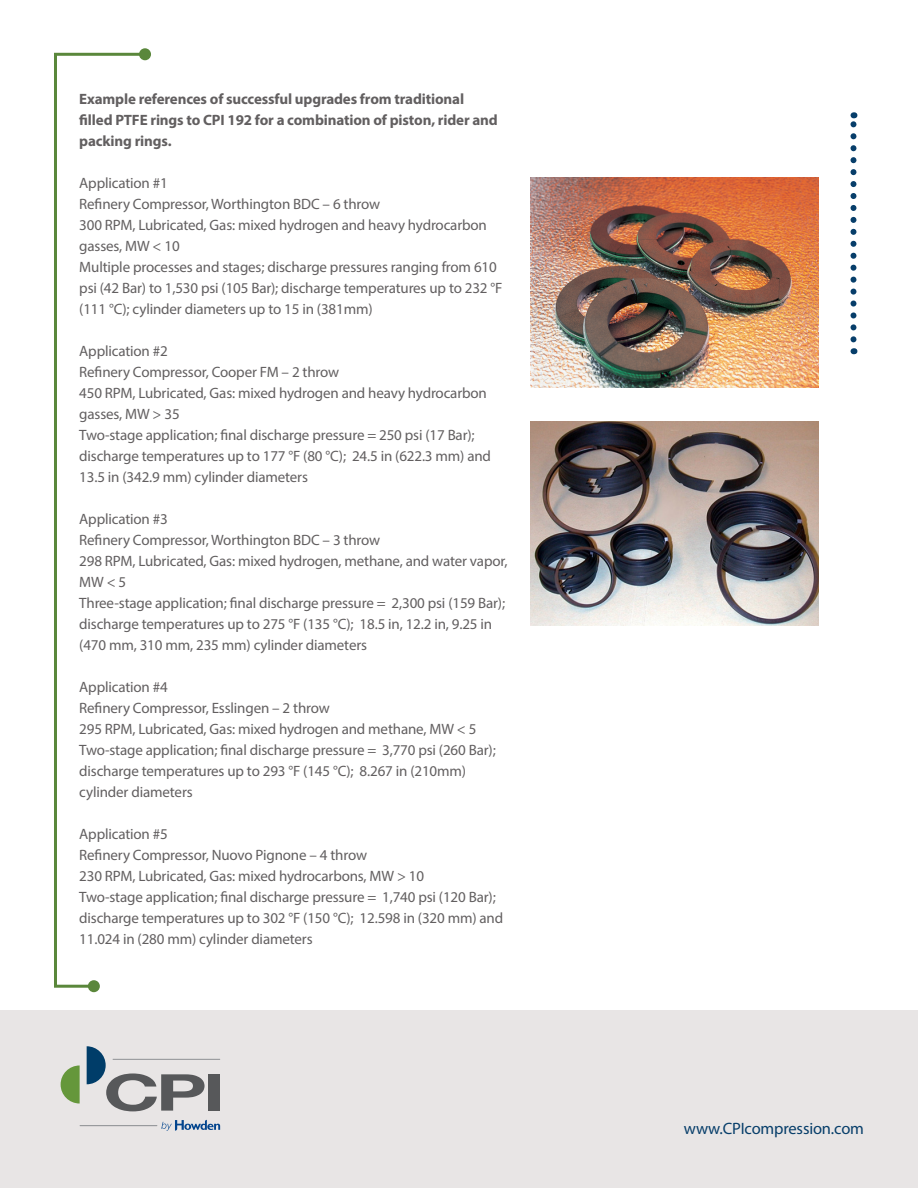
<style>
.page{position:relative;width:918px;height:1188px;background:#fff}
.page>*{position:absolute;margin:0;border:0;box-sizing:border-box;transform-origin:0 0}
.t1{font:16.5px "Myriad Pro";letter-spacing:-.01em;color:#073e6a}
.t2{font:15px/21px "Myriad Pro";letter-spacing:-.01em;color:#625f60}
.t3{font:700 15px/21px "Myriad Pro";letter-spacing:-.01em;color:#625f60}
</style>
<div class="page">
<div style="left:0;top:1010px;width:918px;height:178px;background:#e8e5e5"></div>
<svg style="left:54px;top:51px;width:94px;height:938px"></svg>
<div style="left:88px;top:980px;width:12px;height:12px;background:#5a873b;border-radius:50%"></div>
<div style="left:139px;top:48px;width:12px;height:12px;background:#5a873b;border-radius:50%"></div>
<svg style="left:850px;top:112px;width:6px;height:227px"></svg>
<hr style="left:80px;top:1125px;width:77px;height:1px;background:#939598">
<svg style="left:161px;top:1120px;width:59px;height:11px"></svg>
<hr style="left:113px;top:1059px;width:107px;height:1px;background:#939598">
<svg style="left:61px;top:1065px;width:19px;height:39px"></svg>
<svg style="left:87px;top:1046px;width:118px;height:65px"></svg>
<div style="left:208px;top:1074px;width:12px;height:37px;background:#57585a"></div>
<img style="left:530px;top:178px;width:289px;height:210px">
<img style="left:530px;top:422px;width:289px;height:203px">
<p class="t3" style="left:79px;top:88px;width:420px">Example references of successful upgrades from traditional filled PTFE rings to CPI 192 for a combination of piston, rider and packing rings.</p>
<p class="t2" style="left:79px;top:172px;width:90px">Application #1</p>
<p class="t2" style="left:79px;top:193px;width:302px">Refinery Compressor, Worthington BDC – 6 throw</p>
<p class="t2" style="left:79px;top:214px;width:409px">300 RPM, Lubricated, Gas: mixed hydrogen and heavy hydrocarbon gasses, MW &lt; 10</p>
<p class="t2" style="left:79px;top:256px;width:425px">Multiple processes and stages; discharge pressures ranging from 610 psi (42 Bar) to 1,530 psi (105 Bar); discharge temperatures up to 232 °F (111 °C); cylinder diameters up to 15 in (381mm)</p>
<p class="t2" style="left:79px;top:340px;width:90px">Application #2</p>
<p class="t2" style="left:79px;top:361px;width:261px">Refinery Compressor, Cooper FM – 2 throw</p>
<p class="t2" style="left:79px;top:382px;width:409px">450 RPM, Lubricated, Gas: mixed hydrogen and heavy hydrocarbon gasses, MW &gt; 35</p>
<p class="t2" style="left:79px;top:424px;width:397px">Two-stage application; final discharge pressure = 250 psi (17 Bar);</p>
<p class="t2" style="left:79px;top:445px;width:413px">discharge temperatures up to 177 °F (80 °C); 24.5 in (622.3 mm) and<br>13.5 in (342.9 mm) cylinder diameters</p>
<p class="t2" style="left:79px;top:508px;width:90px">Application #3</p>
<p class="t2" style="left:79px;top:529px;width:302px">Refinery Compressor, Worthington BDC – 3 throw</p>
<p class="t2" style="left:79px;top:550px;width:430px">298 RPM, Lubricated, Gas: mixed hydrogen, methane, and water vapor,<br>MW &lt; 5</p>
<p class="t2" style="left:79px;top:592px;width:427px">Three-stage application; final discharge pressure = 2,300 psi (159 Bar);</p>
<p class="t2" style="left:79px;top:613px;width:414px">discharge temperatures up to 275 °F (135 °C); 18.5 in, 12.2 in, 9.25 in (470 mm, 310 mm, 235 mm) cylinder diameters</p>
<p class="t2" style="left:79px;top:676px;width:90px">Application #4</p>
<p class="t2" style="left:79px;top:697px;width:252px">Refinery Compressor, Esslingen – 2 throw</p>
<p class="t2" style="left:79px;top:718px;width:399px">295 RPM, Lubricated, Gas: mixed hydrogen and methane, MW &lt; 5</p>
<p class="t2" style="left:79px;top:739px;width:418px">Two-stage application; final discharge pressure = 3,770 psi (260 Bar); discharge temperatures up to 293 °F (145 °C); 8.267 in (210mm) cylinder diameters</p>
<p class="t2" style="left:79px;top:823px;width:90px">Application #5</p>
<p class="t2" style="left:79px;top:844px;width:289px">Refinery Compressor, Nuovo Pignone – 4 throw</p>
<p class="t2" style="left:79px;top:865px;width:346px">230 RPM, Lubricated, Gas: mixed hydrocarbons, MW &gt; 10</p>
<p class="t2" style="left:79px;top:886px;width:418px">Two-stage application; final discharge pressure = 1,740 psi (120 Bar);</p>
<p class="t2" style="left:79px;top:907px;width:425px">discharge temperatures up to 302 °F (150 °C); 12.598 in (320 mm) and<br>11.024 in (280 mm) cylinder diameters</p>
<p class="t1" style="left:684px;top:1118px;width:182px">www.CPIcompression.com</p>
</div>
